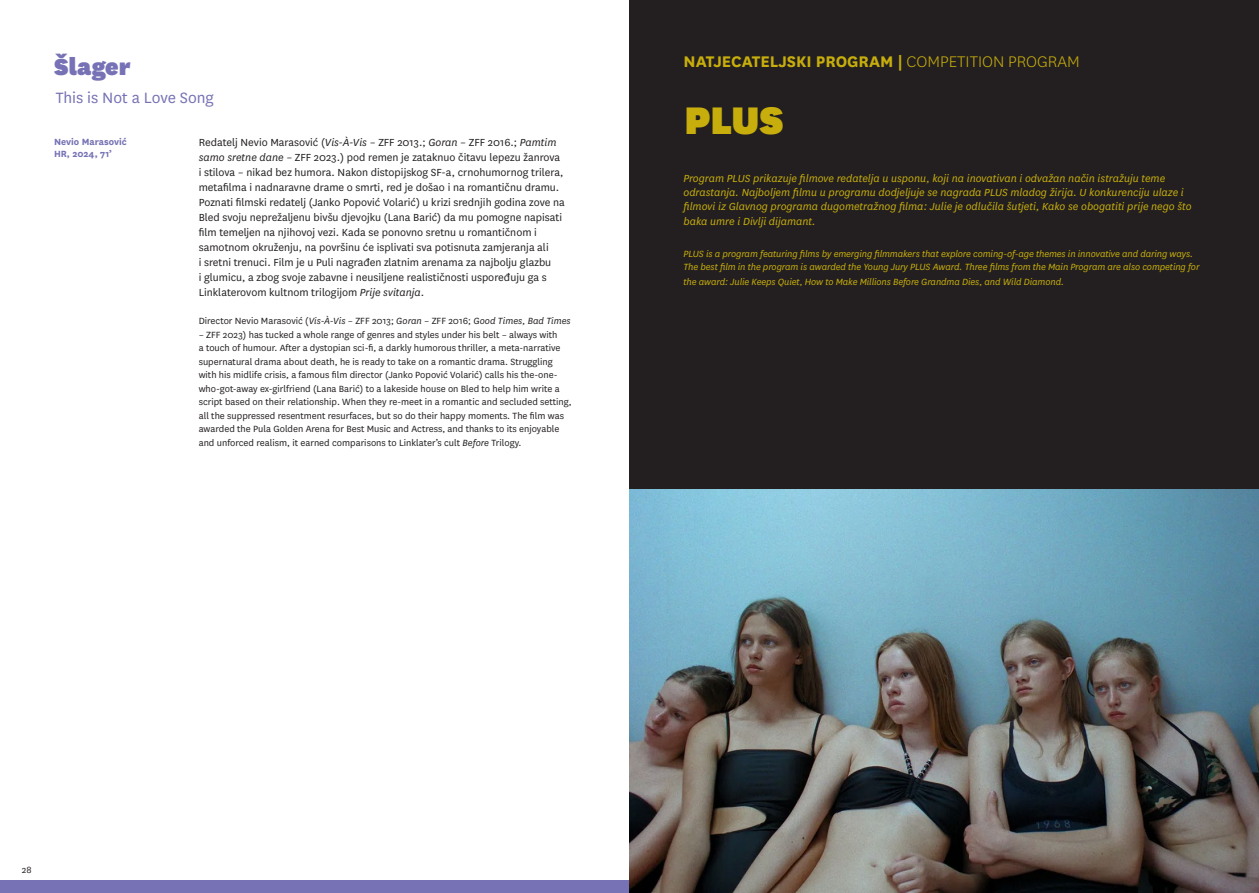
<style>
.page{position:relative;width:1259px;height:893px;background:#fff}
.page>*{position:absolute;margin:0;border:0;box-sizing:border-box;transform-origin:0 0}
.TXT_FILM{font:900 45px "National";color:#c7ae0c}
.Paragraph_Style_3{font:900 27px "National";color:#7672b5}
.TXT_FILM-2{font:700 18px "National";color:#c7ae0c}
.Paragraph_Style_5{font:17.4px "National";color:#7672b5}
.t1{font:12px/15px "National";color:#231f20}
.t2{font:italic 12px/14.5px "National";color:#c7ae0c}
.t3{font:10.5px/13.5px "National";color:#231f20}
.t4{font:italic 10.5px/12.6px "National";letter-spacing:-.01em;color:#c7ae0c}
.TXT_FILM-3{font:700 10.5px "National";color:#7672b5}
.s1{font-style:italic}
.s2{font-weight:300}
</style>
<div class="page">
<div style="left:0;top:880px;width:629px;height:13px;background:#7672b5"></div>
<div style="left:629px;top:0;width:630px;height:893px;background:#231f20"></div>
<img style="left:629px;top:489px;width:630px;height:404px">
<p class="Paragraph_Style_3" style="left:54px;top:48px;width:78px">Šlager</p>
<p class="Paragraph_Style_5" style="left:56px;top:86px;width:160px">This is Not a Love Song</p>
<p class="TXT_FILM-3" style="left:54px;top:134px;width:74px">Nevio Marasović</p>
<p class="TXT_FILM-3" style="left:54px;top:146px;width:59px">HR, 2024, 71’</p>
<p class="t1" style="left:199px;top:134px;width:367px">Redatelj Nevio Marasović (<span class="s1">Vis-À-Vis</span> – ZFF 2013.; <span class="s1">Goran</span> – ZFF 2016.; <span class="s1">Pamtim samo sretne dane</span> – ZFF 2023.) pod remen je zataknuo čitavu lepezu žanrova i stilova – nikad bez humora. Nakon distopijskog SF-a, crnohumornog trilera, metafilma i nadnaravne drame o smrti, red je došao i na romantičnu dramu.<br>Poznati filmski redatelj (Janko Popović Volarić) u krizi srednjih godina zove na Bled svoju neprežaljenu bivšu djevojku (Lana Barić) da mu pomogne napisati film temeljen na njihovoj vezi. Kada se ponovno sretnu u romantičnom i samotnom okruženju, na površinu će isplivati sva potisnuta zamjeranja ali<br>i sretni trenuci. Film je u Puli nagrađen zlatnim arenama za najbolju glazbu<br>i glumicu, a zbog svoje zabavne i neusiljene realističnosti uspoređuju ga s Linklaterovom kultnom trilogijom <span class="s1">Prije svitanja</span>.</p>
<p class="t3" style="left:199px;top:314px;width:373px">Director Nevio Marasović (<span class="s1">Vis-À-Vis</span> – ZFF 2013; <span class="s1">Goran</span> – ZFF 2016; <span class="s1">Good Times, Bad Times</span></p>
<p class="t3" style="left:199px;top:327px;width:374px">– ZFF 2023) has tucked a whole range of genres and styles under his belt – always with<br>a touch of humour. After a dystopian sci-fi, a darkly humorous thriller, a meta-narrative supernatural drama about death, he is ready to take on a romantic drama. Struggling with his midlife crisis, a famous film director (Janko Popović Volarić) calls his the-one&shy;who-got-away ex-girlfriend (Lana Barić) to a lakeside house on Bled to help him write a script based on their relationship. When they re-meet in a romantic and secluded setting, all the suppressed resentment resurfaces, but so do their happy moments. The film was awarded the Pula Golden Arena for Best Music and Actress, and thanks to its enjoyable and unforced realism, it earned comparisons to Linklater’s cult <span class="s1">Before</span> Trilogy.</p>
<p class="TXT_FILM-2" style="left:683px;top:49px;width:398px">NATJECATELJSKI PROGRAM | <span class="s2">COMPETITION PROGRAM</span></p>
<p class="TXT_FILM" style="left:684px;top:89px;width:101px">PLUS</p>
<p class="t2" style="left:683px;top:170px;width:510px">Program PLUS prikazuje filmove redatelja u usponu, koji na inovativan i odvažan način istražuju teme odrastanja. Najboljem filmu u programu dodjeljuje se nagrada PLUS mladog žirija. U konkurenciju ulaze i filmovi iz Glavnog programa dugometražnog filma: Julie je odlučila šutjeti, Kako se obogatiti prije nego što baka umre i Divlji dijamant.</p>
<p class="t4" style="left:683px;top:247px;width:517px">PLUS is a program featuring films by emerging filmmakers that explore coming-of-age themes in innovative and daring ways.<br>The best film in the program is awarded the Young Jury PLUS Award. Three films from the Main Program are also competing for</p>
<p class="t4" style="left:683px;top:275px;width:382px">the award: Julie Keeps Quiet, How to Make Millions Before Grandma Dies, and Wild Diamond.</p>
<p class="t3" style="left:22px;top:862px;width:11px">28</p>
</div>
